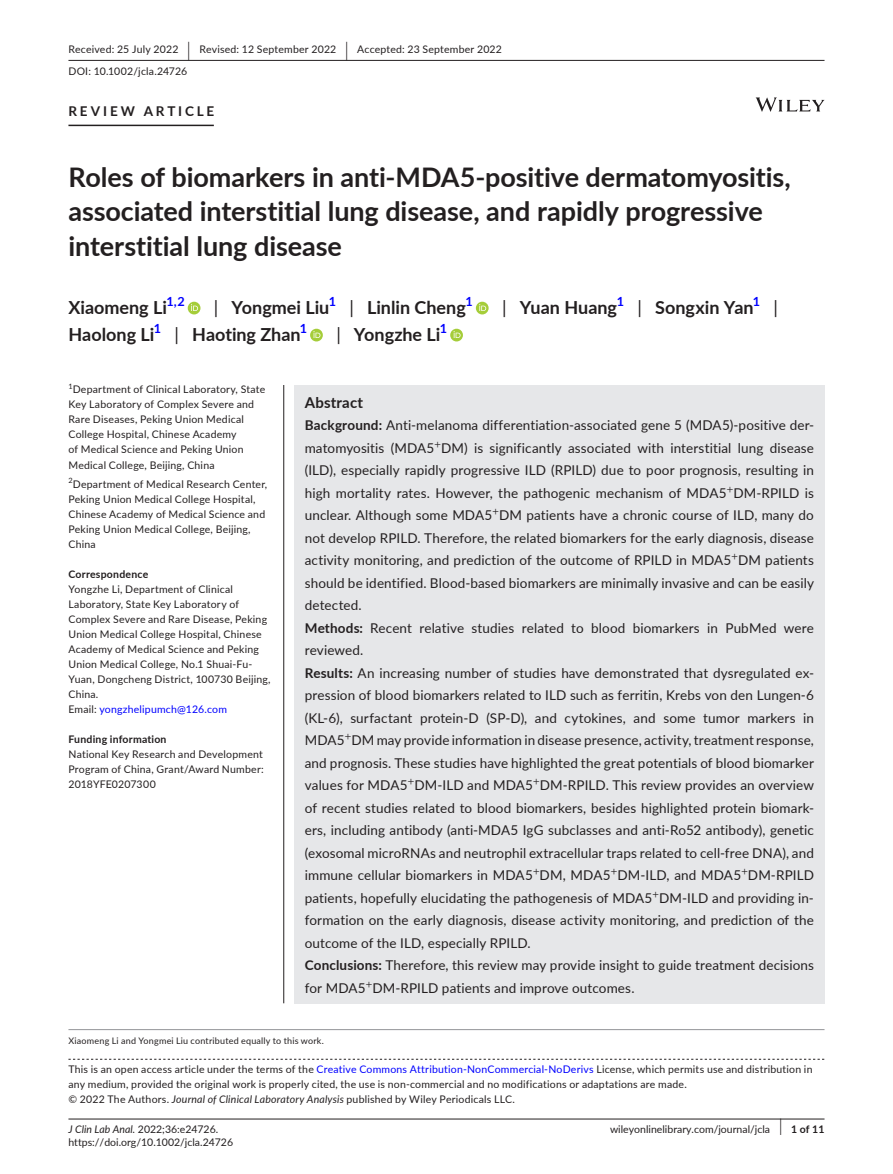
<style>
.page{position:relative;width:893px;height:1174px;background:#fff}
.page>*{position:absolute;margin:0;border:0;box-sizing:border-box;transform-origin:0 0}
.t1{font:700 27px/34.5px "Lato";letter-spacing:-.005em;color:#231f20}
.t2{font:700 18px "Lato";color:#231f20}
.t3{font:18px "Lato";color:#231f20}
.t4{font:700 15px "Lato";letter-spacing:.015em;color:#231f20}
.t5{font:13.5px/22.5px "Lato";letter-spacing:.01em;color:#231f20;text-align:justify}
.t6{font:700 13.5px "Lato";letter-spacing:.21em;color:#231f20}
.t7{font:700 12.6px "Lato";color:#00f}
.t8{font:10.5px/15px "Lato";letter-spacing:.02em;color:#231f20}
.t9{font:10.5px "Lato";color:#231f20}
.t10{font:700 10.5px "Lato";letter-spacing:.02em;color:#231f20}
.t11{font:9.45px "STIX";color:#231f20}
.t12{font:9px "Lato";letter-spacing:.025em;color:#231f20}
.t13{font:7.35px "Lato";color:#231f20}
.s1{font-size:19.65px}
.s2{font-weight:400}
.s3{color:#00f}
.s4{font-weight:700}
.s5{font-style:italic}
.s6{font-weight:400;font-size:17.4px}
</style>
<div class="page">
<hr style="left:68px;top:1118px;width:756px;height:1px;background:#231f20">
<svg style="left:756px;top:97px;width:68px;height:15px"></svg>
<hr style="left:68px;top:60px;width:756px;height:1px;background:#231f20">
<hr style="left:68px;top:125px;width:146px;height:1px;background:#231f20">
<div style="left:188px;top:302px;width:12px;height:12px;background:#a5cd39;border-radius:50%"></div>
<svg style="left:191px;top:304px;width:7px;height:7px"></svg>
<div style="left:476px;top:302px;width:13px;height:12px;background:#a5cd39;border-radius:50%"></div>
<svg style="left:479px;top:304px;width:7px;height:7px"></svg>
<svg style="left:310px;top:329px;width:13px;height:12px"></svg>
<svg style="left:313px;top:331px;width:7px;height:7px"></svg>
<svg style="left:450px;top:329px;width:13px;height:12px"></svg>
<svg style="left:454px;top:331px;width:7px;height:7px"></svg>
<svg style="left:68px;top:1058px;width:756px;height:1px"></svg>
<hr style="left:68px;top:1029px;width:756px;height:1px;background:#939598">
<div style="left:294px;top:385px;width:530px;height:618px;background:#e6e7e9"></div>
<hr style="left:283px;top:385px;width:1px;height:618px;background:#231f20">
<p class="t8" style="left:68px;top:38px;width:435px;line-height:21.8px">Received: 25 July 2022 <span class="s1">|</span> Revised: 12 September 2022 <span class="s1">|</span> Accepted: 23 September 2022<br>DOI: 10.1002/jcla.24726</p>
<p class="t6" style="left:68px;top:101px;width:147px">REVIEW ARTICLE</p>
<h1 class="t1" style="left:68px;top:159px;width:724px">Roles of biomarkers in anti-MDA5-positive dermatomyositis, associated interstitial lung disease, and rapidly progressive interstitial lung disease</h1>
<h2 class="t2" style="left:68px;top:295px;width:100px">Xiaomeng Li</h2>
<p class="t7" style="left:166px;top:292px;width:20px">1,2</p>
<h2 class="t2" style="left:214px;top:295px;width:117px"><span class="s2">|</span> Yongmei Liu</h2>
<p class="t7" style="left:329px;top:292px;width:9px">1</p>
<h2 class="t2" style="left:350px;top:295px;width:118px"><span class="s2">|</span> Linlin Cheng</h2>
<p class="t7" style="left:466px;top:292px;width:9px">1</p>
<h2 class="t2" style="left:502px;top:295px;width:116px"><span class="s2">|</span> Yuan Huang</h2>
<p class="t7" style="left:617px;top:292px;width:9px">1</p>
<h2 class="t2" style="left:638px;top:295px;width:118px"><span class="s2">|</span> Songxin Yan</h2>
<p class="t7" style="left:753px;top:292px;width:9px">1</p>
<h2 class="t3" style="left:774px;top:295px;width:6px">|</h2>
<h2 class="t2" style="left:68px;top:322px;width:87px">Haolong Li</h2>
<p class="t7" style="left:154px;top:319px;width:9px">1</p>
<h2 class="t2" style="left:175px;top:322px;width:128px"><span class="s2">|</span> Haoting Zhan</h2>
<p class="t7" style="left:300px;top:319px;width:9px">1</p>
<h2 class="t2" style="left:336px;top:322px;width:106px"><span class="s2">|</span> Yongzhe Li</h2>
<p class="t7" style="left:440px;top:319px;width:9px">1</p>
<p class="t13" style="left:68px;top:381px;width:6px">1</p>
<p class="t8" style="left:68px;top:382px;width:198px;text-indent:4px">Department of Clinical Laboratory, State Key Laboratory of Complex Severe and Rare Diseases, Peking Union Medical College Hospital, Chinese Academy<br>of Medical Science and Peking Union Medical College, Beijing, China</p>
<p class="t8" style="left:68px;top:476px;width:200px"><sup>2</sup>Department of Medical Research Center, Peking Union Medical College Hospital, Chinese Academy of Medical Science and Peking Union Medical College, Beijing, China</p>
<p class="t10" style="left:68px;top:566px;width:81px">Correspondence</p>
<p class="t8" style="left:68px;top:581px;width:204px">Yongzhe Li, Department of Clinical Laboratory, State Key Laboratory of Complex Severe and Rare Disease, Peking Union Medical College Hospital, Chinese Academy of Medical Science and Peking Union Medical College, No.1 Shuai-Fu-Yuan, Dongcheng District, 100730 Beijing, China.<br>Email: <span class="s3">yongzhelipumch@126.com</span></p>
<p class="t10" style="left:68px;top:731px;width:100px">Funding information</p>
<p class="t8" style="left:68px;top:746px;width:197px;text-align:justify">National Key Research and Development Program of China, Grant/Award Number:<br>2018YFE0207300</p>
<p class="t4" style="left:305px;top:391px;width:60px">Abstract</p>
<p class="t5" style="left:305px;top:413px;width:511px"><span class="s4">Background:</span> Anti-melanoma differentiation-associated gene 5 (MDA5)-positive der&shy;matomyositis (MDA5</p>
<p class="t11" style="left:435px;top:437px;width:8px">+</p>
<p class="t5" style="left:305px;top:436px;width:511px;text-indent:136px">DM) is significantly associated with interstitial lung disease (ILD), especially rapidly progressive ILD (RPILD) due to poor prognosis, resulting in high mortality rates. However, the pathogenic mechanism of MDA5</p>
<p class="t11" style="left:727px;top:482px;width:8px">+</p>
<p class="t5" style="left:733px;top:481px;width:82px">DM-RPILD is</p>
<p class="t5" style="left:305px;top:503px;width:189px">unclear. Although some MDA5</p>
<p class="t11" style="left:492px;top:504px;width:8px">+</p>
<p class="t5" style="left:305px;top:503px;width:511px;text-indent:194px">DM patients have a chronic course of ILD, many do not develop RPILD. Therefore, the related biomarkers for the early diagnosis, disease activity monitoring, and prediction of the outcome of RPILD in MDA5</p>
<p class="t11" style="left:731px;top:549px;width:8px">+</p>
<p class="t5" style="left:305px;top:548px;width:511px;text-align:left;text-indent:433px">DM patients should be identified. Blood-based biomarkers are minimally invasive and can be easily detected.<br><span class="s4">Methods:</span> Recent relative studies related to blood biomarkers in PubMed were reviewed.<br><span class="s4">Results:</span> An increasing number of studies have demonstrated that dysregulated ex&shy;pression of blood biomarkers related to ILD such as ferritin, Krebs von den Lungen-6 (KL-6), surfactant protein-D (SP-D), and cytokines, and some tumor markers in MDA5</p>
<p class="t11" style="left:345px;top:729px;width:8px">+</p>
<p class="t5" style="left:305px;top:728px;width:511px;text-indent:47px">DM may provide information in disease presence, activity, treatment response, and prognosis. These studies have highlighted the great potentials of blood biomarker values for MDA5</p>
<p class="t11" style="left:408px;top:774px;width:8px">+</p>
<p class="t5" style="left:414px;top:773px;width:120px">DM-ILD and MDA5</p>
<p class="t11" style="left:533px;top:774px;width:8px">+</p>
<p class="t5" style="left:305px;top:773px;width:511px;text-indent:235px">DM-RPILD. This review provides an overview of recent studies related to blood biomarkers, besides highlighted protein biomark&shy;ers, including antibody (anti-MDA5 IgG subclasses and anti-Ro52 antibody), genetic (exosomal microRNAs and neutrophil extracellular traps related to cell-free DNA), and immune cellular biomarkers in MDA5</p>
<p class="t11" style="left:533px;top:864px;width:8px">+</p>
<p class="t5" style="left:540px;top:863px;width:73px">DM, MDA5</p>
<p class="t11" style="left:611px;top:864px;width:8px">+</p>
<p class="t5" style="left:617px;top:863px;width:125px">DM-ILD, and MDA5</p>
<p class="t11" style="left:741px;top:864px;width:8px">+</p>
<p class="t5" style="left:748px;top:863px;width:68px">DM-RPILD</p>
<p class="t5" style="left:305px;top:886px;width:349px">patients, hopefully elucidating the pathogenesis of MDA5</p>
<p class="t11" style="left:652px;top:887px;width:8px">+</p>
<p class="t5" style="left:305px;top:886px;width:511px;text-align:left;text-indent:354px">DM-ILD and providing in&shy;formation on the early diagnosis, disease activity monitoring, and prediction of the outcome of the ILD, especially RPILD.<br><span class="s4">Conclusions:</span> Therefore, this review may provide insight to guide treatment decisions for MDA5</p>
<p class="t11" style="left:366px;top:977px;width:8px">+</p>
<p class="t5" style="left:372px;top:976px;width:264px">DM-RPILD patients and improve outcomes.</p>
<p class="t12" style="left:68px;top:1033px;width:257px">Xiaomeng Li and Yongmei Liu contributed equally to this work.</p>
<p class="t8" style="left:68px;top:1061px;width:746px">This is an open access article under the terms of the <span class="s3">Creative Commons Attribution-NonCommercial-NoDerivs</span> License, which permits use and distribution in any medium, provided the original work is properly cited, the use is non-commercial and no modifications or adaptations are made.<br>© 2022 The Authors. <span class="s5">Journal of Clinical Laboratory Analysis</span> published by Wiley Periodicals LLC.</p>
<p class="t9" style="left:68px;top:1121px;width:151px"><span class="s5">J Clin Lab Anal.</span> 2022;36:e24726.</p>
<p class="t10" style="left:779px;top:1121px;width:46px"><span class="s6">|</span> 1 of 11</p>
<p class="t9" style="left:68px;top:1135px;width:166px">https://doi.org/10.1002/jcla.24726</p>
<p class="t9" style="left:610px;top:1121px;width:162px">wileyonlinelibrary.com/journal/jcla</p>
</div>
